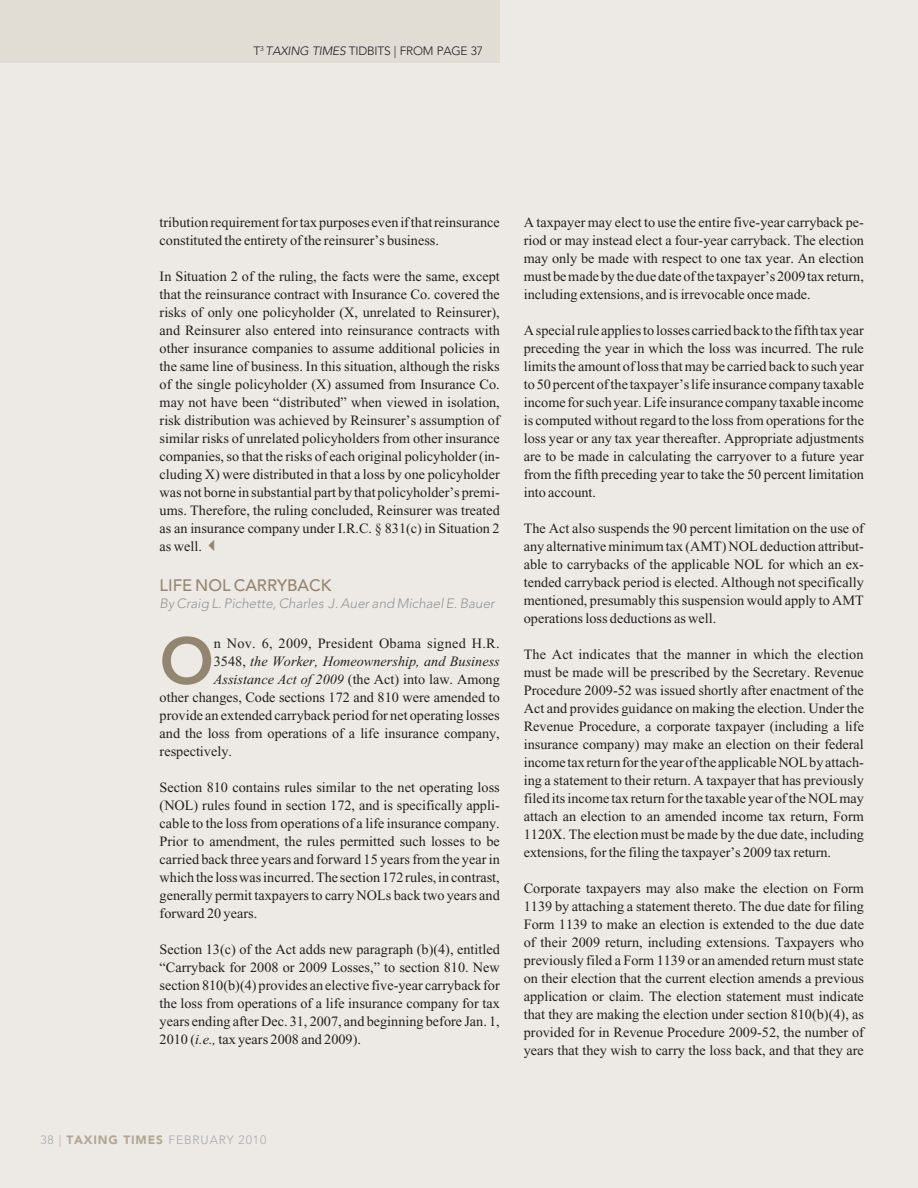
<style>
.page{position:relative;width:918px;height:1188px;background:#edeae5}
.page>*{position:absolute;margin:0;border:0;box-sizing:border-box;transform-origin:0 0}
.Body_Copy{font:800 65.1px "Avenir";color:#938671}
.Body_Copy-2{font:500 16.5px "Avenir";color:#938671}
.Body_Copy-3{font:14.25px/18px "Times New Roman";color:#231f20;text-align:justify}
.Body_Copy-4{font:italic 14.25px "Times New Roman";color:#231f20}
.Body_Copy-5{font:14.25px "Times New Roman";letter-spacing:.02em;color:#231f20}
.Body_Copy-6{font:italic 300 13.5px "Avenir";color:#939598}
.Headline_new{font:300 12px "Avenir";letter-spacing:-.015em;color:#231f20}
.t1{font:300 12px "Avenir";letter-spacing:.075em;color:#a8a9ad}
.s1{font-style:italic}
.s2{color:#938671}
.s3{font-style:normal}
.s4{font-weight:900;color:#b2a794}
</style>
<div class="page">
<div style="left:0;top:0;width:500px;height:63px;background:#e1dcd4"></div>
<p class="Headline_new" style="left:254px;top:44px;width:231px">T<sup>3</sup> <span class="s1">TAXING TIMES</span> TIDBITS | FROM PAGE 37</p>
<p class="Body_Copy-3" style="left:160px;top:213px;width:342px">tribution requirement for tax purposes even if that reinsurance constituted the entirety of the reinsurer’s business.</p>
<p class="Body_Copy-3" style="left:160px;top:267px;width:342px">In Situation 2 of the ruling, the facts were the same, except that the reinsurance contract with Insurance Co. covered the risks of only one policyholder (X, unrelated to Reinsurer), and Reinsurer also entered into reinsurance contracts with other insurance companies to assume additional policies in the same line of business. In this situation, although the risks of the single policyholder (X) assumed from Insurance Co. may not have been “distributed” when viewed in isolation, risk distribution was achieved by Reinsurer’s assumption of similar risks of unrelated policyholders from other insurance companies, so that the risks of each original policyholder (in&shy;cluding X) were distributed in that a loss by one policyholder was not borne in substantial part by that policyholder’s premi&shy;ums. Therefore, the ruling concluded, Reinsurer was treated as an insurance company under I.R.C. § 831(c) in Situation 2 as well. <span class="s2">✓</span></p>
<p class="Body_Copy-2" style="left:160px;top:576px;width:173px">LIFE NOL CARRYBACK</p>
<p class="Body_Copy-6" style="left:160px;top:595px;width:337px">By Craig L. Pichette, Charles J. Auer and Michael E. Bauer</p>
<p class="Body_Copy" style="left:160px;top:622px;width:56px">O</p>
<p class="Body_Copy-5" style="left:214px;top:635px;width:287px">n Nov. 6, 2009, President Obama signed H.R.</p>
<p class="Body_Copy-4" style="left:214px;top:653px;width:287px"><span class="s3">3548,</span> the Worker, Homeownership, and Business</p>
<p class="Body_Copy-3" style="left:214px;top:670px;width:287px"><span class="s1">Assistance Act of 2009</span> (the Act) into law. Among</p>
<p class="Body_Copy-3" style="left:160px;top:688px;width:342px">other changes, Code sections 172 and 810 were amended to</p>
<p class="Body_Copy-3" style="left:160px;top:706px;width:342px">provide an extended carryback period for net operating losses</p>
<p class="Body_Copy-3" style="left:160px;top:724px;width:342px">and the loss from operations of a life insurance company,</p>
<p class="Body_Copy-3" style="left:160px;top:742px;width:74px">respectively.</p>
<p class="Body_Copy-3" style="left:160px;top:778px;width:342px">Section 810 contains rules similar to the net operating loss (NOL) rules found in section 172, and is specifically appli&shy;cable to the loss from operations of a life insurance company.<br>Prior to amendment, the rules permitted such losses to be carried back three years and forward 15 years from the year in which the loss was incurred. The section 172 rules, in contrast, generally permit taxpayers to carry NOLs back two years and forward 20 years.</p>
<p class="Body_Copy-3" style="left:160px;top:940px;width:342px">Section 13(c) of the Act adds new paragraph (b)(4), entitled “Carryback for 2008 or 2009 Losses,” to section 810. New section 810(b)(4) provides an elective five-year carryback for the loss from operations of a life insurance company for tax years ending after Dec. 31, 2007, and beginning before Jan. 1, 2010 (<span class="s1">i.e.,</span> tax years 2008 and 2009).</p>
<p class="Body_Copy-3" style="left:524px;top:213px;width:342px">A taxpayer may elect to use the entire five-year carryback pe&shy;riod or may instead elect a four-year carryback. The election may only be made with respect to one tax year. An election must be made by the due date of the taxpayer’s 2009 tax return, including extensions, and is irrevocable once made.</p>
<p class="Body_Copy-3" style="left:524px;top:321px;width:342px">A special rule applies to losses carried back to the fifth tax year preceding the year in which the loss was incurred. The rule limits the amount of loss that may be carried back to such year to 50 percent of the taxpayer’s life insurance company taxable income for such year. Life insurance company taxable income is computed without regard to the loss from operations for the loss year or any tax year thereafter. Appropriate adjustments are to be made in calculating the carryover to a future year from the fifth preceding year to take the 50 percent limitation into account.</p>
<p class="Body_Copy-3" style="left:524px;top:519px;width:342px">The Act also suspends the 90 percent limitation on the use of any alternative minimum tax (AMT) NOL deduction attribut&shy;able to carrybacks of the applicable NOL for which an ex&shy;tended carryback period is elected. Although not specifically mentioned, presumably this suspension would apply to AMT operations loss deductions as well.</p>
<p class="Body_Copy-3" style="left:524px;top:645px;width:342px">The Act indicates that the manner in which the election must be made will be prescribed by the Secretary. Revenue Procedure 2009-52 was issued shortly after enactment of the Act and provides guidance on making the election. Under the Revenue Procedure, a corporate taxpayer (including a life insurance company) may make an election on their federal income tax return for the year of the applicable NOL by attach&shy;ing a statement to their return. A taxpayer that has previously filed its income tax return for the taxable year of the NOL may attach an election to an amended income tax return, Form 1120X. The election must be made by the due date, including extensions, for the filing the taxpayer’s 2009 tax return.</p>
<p class="Body_Copy-3" style="left:524px;top:879px;width:342px">Corporate taxpayers may also make the election on Form 1139 by attaching a statement thereto. The due date for filing Form 1139 to make an election is extended to the due date of their 2009 return, including extensions. Taxpayers who previously filed a Form 1139 or an amended return must state on their election that the current election amends a previous application or claim. The election statement must indicate that they are making the election under section 810(b)(4), as provided for in Revenue Procedure 2009-52, the number of years that they wish to carry the loss back, and that they are</p>
<p class="t1" style="left:40px;top:1132px;width:227px">38 | <span class="s4">TAXING TIMES</span> FEBRUARY 2010</p>
</div>
